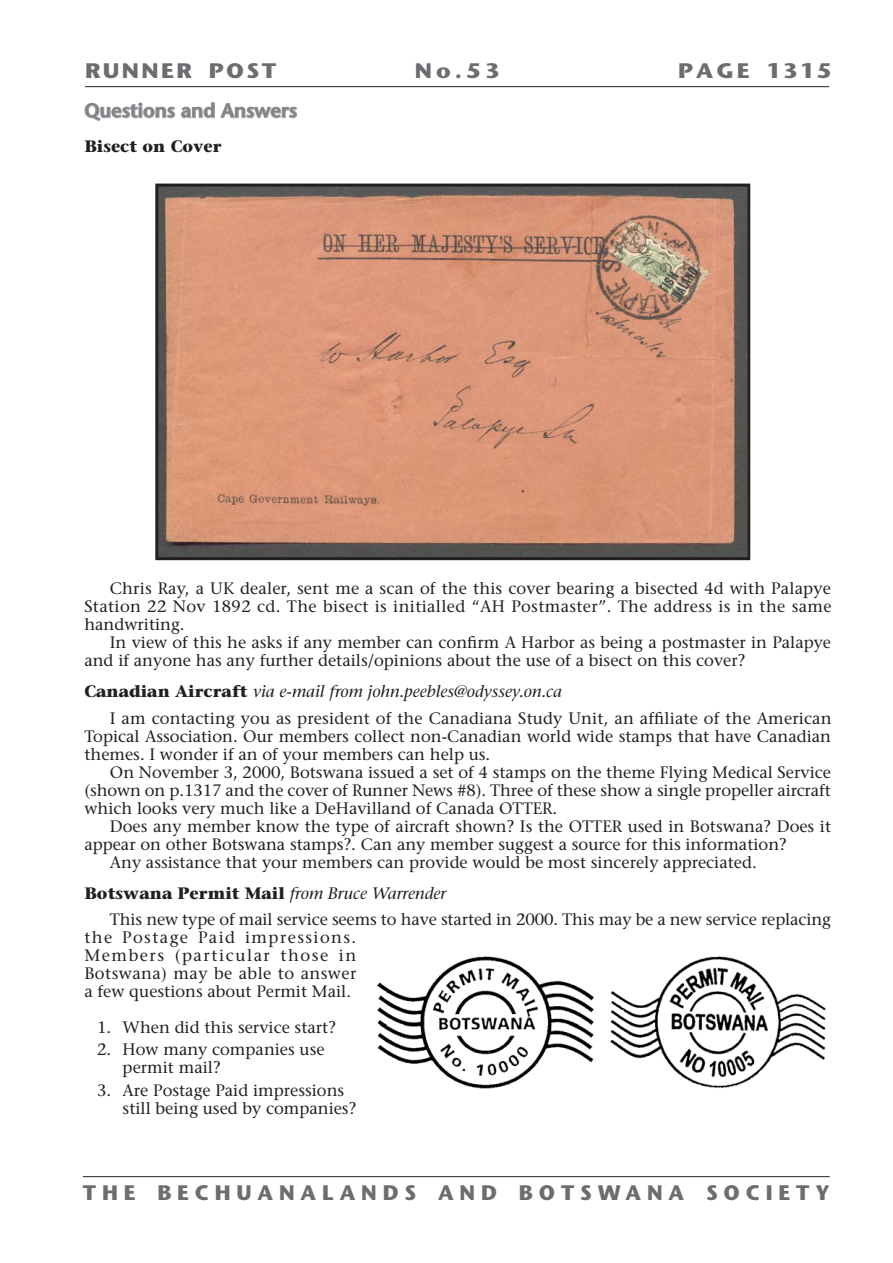
<style>
.page{position:relative;width:893px;height:1263px;background:#fff}
.page>*{position:absolute;margin:0;border:0;box-sizing:border-box;transform-origin:0 0}
.t1{font:700 21px "Stone Sans";letter-spacing:.28em;color:#6c6d70}
.t2{font:700 21px "Stone Sans";letter-spacing:.105em;color:#6c6d70;scale:1.1 1}
.t3{font:700 21px "Stone Sans";letter-spacing:.115em;color:#6c6d70;scale:1.1 1}
.t4{font:700 21px "Stone Sans";letter-spacing:.28em;color:#6c6d70;scale:1.1 1}
.News_Item_Header{font:600 19.5px "Stone Sans";color:#808285}
.News_Item_Text{font:16.5px/18px "Stone Serif";color:#231f20;text-align:justify}
.News_Item_Bullet__Al{font:16.5px/18px "Stone Serif";color:#231f20}
.News_Item_Sub-_No_In{font:italic 16.5px "Stone Serif";color:#231f20}
.News_Item_Sub-_No_In-2{font:700 16.5px "Stone Serif";color:#231f20}
.s1{font-weight:700;font-style:normal}
.s2{font-weight:400;font-style:italic}
</style>
<div class="page">
<hr style="left:83px;top:1176px;width:747px;height:1px;background:#231f20">
<hr style="left:85px;top:86px;width:744px;height:1px;background:#231f20">
<svg style="left:84px;top:102px;width:214px;height:20px"></svg>
<img style="left:159px;top:188px;width:587px;height:368px">
<div style="left:155px;top:184px;width:595px;height:376px;border:3px solid #231f20"></div>
<img style="left:377px;top:956px;width:217px;height:133px">
<img style="left:610px;top:956px;width:216px;height:133px">
<p class="t2" style="left:85px;top:58px;width:176px">RUNNER POST</p>
<p class="t4" style="left:415px;top:58px;width:79px">No.53</p>
<p class="t3" style="left:678px;top:58px;width:141px">PAGE 1315</p>
<p class="News_Item_Header" style="left:84px;top:99px;width:214px">Questions and Answers</p>
<p class="News_Item_Sub-_No_In-2" style="left:84px;top:136px;width:139px">Bisect on Cover</p>
<p class="News_Item_Text" style="left:84px;top:580px;width:749px;text-indent:26px">Chris Ray, a UK dealer, sent me a scan of the this cover bearing a bisected 4d with Palapye Station 22 Nov 1892 cd. The bisect is initialled “AH Postmaster”. The address is in the same handwriting.</p>
<p class="News_Item_Text" style="left:84px;top:634px;width:748px;text-indent:26px">In view of this he asks if any member can confirm A Harbor as being a postmaster in Palapye and if anyone has any further details/opinions about the use of a bisect on this cover?</p>
<p class="News_Item_Sub-_No_In" style="left:84px;top:682px;width:479px"><span class="s1">Canadian Aircraft</span> via e-mail from john.peebles@odyssey.on.ca</p>
<p class="News_Item_Text" style="left:84px;top:709px;width:749px;text-indent:26px">I am contacting you as president of the Canadiana Study Unit, an affiliate of the American Topical Association. Our members collect non-Canadian world wide stamps that have Canadian themes. I wonder if an of your members can help us.</p>
<p class="News_Item_Text" style="left:84px;top:763px;width:748px;text-indent:26px">On November 3, 2000, Botswana issued a set of 4 stamps on the theme Flying Medical Service (shown on p.1317 and the cover of Runner News #8). Three of these show a single propeller aircraft which looks very much like a DeHavilland of Canada OTTER.</p>
<p class="News_Item_Text" style="left:84px;top:817px;width:748px;text-indent:26px">Does any member know the type of aircraft shown? Is the OTTER used in Botswana? Does it appear on other Botswana stamps?. Can any member suggest a source for this information?</p>
<p class="News_Item_Text" style="left:110px;top:853px;width:648px">Any assistance that your members can provide would be most sincerely appreciated.</p>
<p class="News_Item_Sub-_No_In-2" style="left:84px;top:882px;width:363px">Botswana Permit Mail <span class="s2">from Bruce Warrender</span></p>
<p class="News_Item_Text" style="left:84px;top:910px;width:748px;text-align:left;text-indent:26px">This new type of mail service seems to have started in 2000. This may be a new service replacing the Postage Paid impressions.<br>Members (particular those in<br>Botswana) may be able to answer<br>a few questions about Permit Mail.</p>
<p class="News_Item_Bullet__Al" style="left:97px;top:1018px;width:240px">1. When did this service start?</p>
<p class="News_Item_Bullet__Al" style="left:123px;top:1040px;width:203px;text-indent:-26px">2. How many companies use permit mail?</p>
<p class="News_Item_Bullet__Al" style="left:123px;top:1081px;width:235px;text-indent:-26px">3. Are Postage Paid impressions still being used by companies?</p>
<p class="t1" style="left:83px;top:1180px;width:748px">THE BECHUANALANDS AND BOTSWANA SOCIETY</p>
</div>
